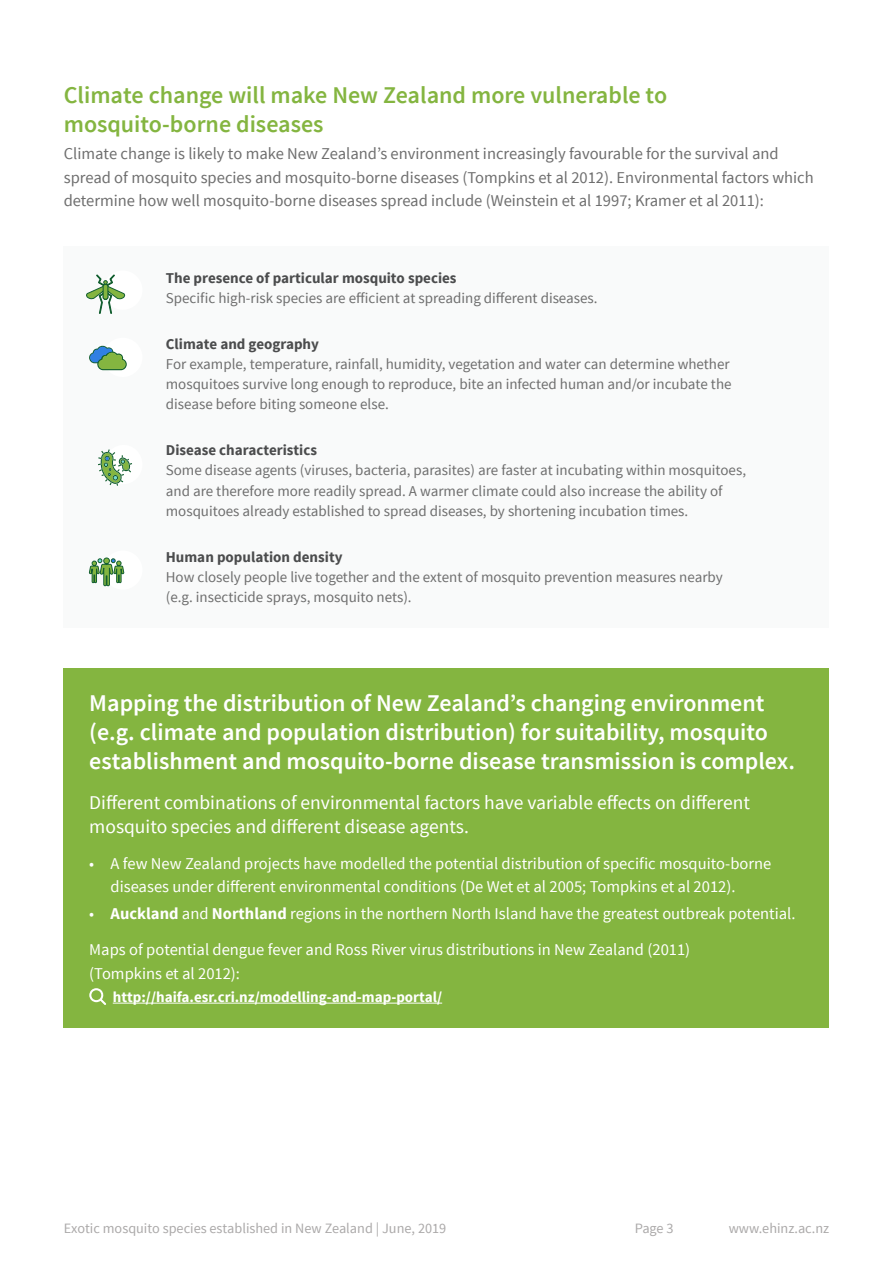
<style>
.page{position:relative;width:893px;height:1263px;background:#fff}
.page>*{position:absolute;margin:0;border:0;box-sizing:border-box;transform-origin:0 0}
.t1{font:600 24px/28.8px "Source Sans Pro";color:#fff}
.t2{font:600 24px/28.8px "Source Sans Pro";color:#84b540}
.t3{font:19.5px/23.4px "Source Sans Pro";color:#fff}
.t4{font:16.5px/23.2px "Source Sans Pro";color:#fff}
.t5{font:16.5px/23.2px "Source Sans Pro";color:#6e6e6e}
.Highlights_2{font:15px/20.2px "Source Sans Pro";color:#6e6e6e}
.t6{font:700 15px "Source Sans Pro";color:#fff}
.t7{font:14.25px "Source Sans Pro";color:#aba9a9}
.s1{font-weight:700;color:#4b4c4d}
.s2{font-weight:700}
</style>
<div class="page">
<div style="left:64px;top:246px;width:765px;height:382px;background:#f9fafa"></div>
<div style="left:64px;top:668px;width:765px;height:359px;background:#84b540"></div>
<hr style="left:113px;top:1003px;width:329px;height:1px;background:#fff">
<svg style="left:89px;top:988px;width:17px;height:17px"></svg>
<div style="left:103px;top:270px;width:39px;height:40px;background:#fff;border-radius:50%"></div>
<svg style="left:86px;top:275px;width:40px;height:39px"></svg>
<div style="left:103px;top:338px;width:39px;height:39px;background:#fff;border-radius:50%"></div>
<svg style="left:89px;top:345px;width:38px;height:25px"></svg>
<div style="left:105px;top:445px;width:37px;height:39px;background:#fff;border-radius:50%"></div>
<svg style="left:98px;top:449px;width:34px;height:37px"></svg>
<div style="left:103px;top:550px;width:39px;height:40px;background:#fff;border-radius:50%"></div>
<svg style="left:89px;top:557px;width:35px;height:29px"></svg>
<h1 class="t2" style="left:64px;top:81px;width:605px">Climate change will make New Zealand more vulnerable to mosquito-borne diseases</h1>
<p class="t5" style="left:64px;top:143px;width:751px">Climate change is likely to make New Zealand’s environment increasingly favourable for the survival and spread of mosquito species and mosquito-borne diseases (Tompkins et al 2012). Environmental factors which determine how well mosquito-borne diseases spread include (Weinstein et al 1997; Kramer et al 2011):</p>
<p class="Highlights_2" style="left:166px;top:268px;width:433px"><span class="s1">The presence of particular mosquito species<br></span>Specific high-risk species are efficient at spreading different diseases.</p>
<p class="Highlights_2" style="left:166px;top:334px;width:567px"><span class="s1">Climate and geography<br></span>For example, temperature, rainfall, humidity, vegetation and water can determine whether mosquitoes survive long enough to reproduce, bite an infected human and/or incubate the disease before biting someone else.</p>
<p class="Highlights_2" style="left:166px;top:440px;width:582px"><span class="s1">Disease characteristics<br></span>Some disease agents (viruses, bacteria, parasites) are faster at incubating within mosquitoes, and are therefore more readily spread. A warmer climate could also increase the ability of mosquitoes already established to spread diseases, by shortening incubation times.</p>
<p class="Highlights_2" style="left:166px;top:547px;width:559px"><span class="s1">Human population density<br></span>How closely people live together and the extent of mosquito prevention measures nearby (e.g. insecticide sprays, mosquito nets).</p>
<h1 class="t1" style="left:89px;top:689px;width:707px">Mapping the distribution of New Zealand’s changing environment (e.g. climate and population distribution) for suitability, mosquito establishment and mosquito-borne disease transmission is complex.</h1>
<h2 class="t3" style="left:89px;top:791px;width:662px">Different combinations of environmental factors have variable effects on different mosquito species and different disease agents.</h2>
<p class="t4" style="left:111px;top:852px;width:662px;text-indent:-21px">• A few New Zealand projects have modelled the potential distribution of specific mosquito-borne diseases under different environmental conditions (De Wet et al 2005; Tompkins et al 2012).</p>
<p class="t4" style="left:89px;top:903px;width:708px">• <span class="s2">Auckland</span> and <span class="s2">Northland</span> regions in the northern North Island have the greatest outbreak potential.</p>
<p class="t4" style="left:89px;top:939px;width:602px">Maps of potential dengue fever and Ross River virus distributions in New Zealand (2011) (Tompkins et al 2012):</p>
<p class="t6" style="left:113px;top:987px;width:331px">http://haifa.esr.cri.nz/modelling-and-map-portal/</p>
<p class="t7" style="left:64px;top:1220px;width:384px">Exotic mosquito species established in New Zealand | June, 2019</p>
<p class="t7" style="left:635px;top:1220px;width:40px">Page 3</p>
<p class="t7" style="left:729px;top:1220px;width:102px">www.ehinz.ac.nz</p>
</div>
